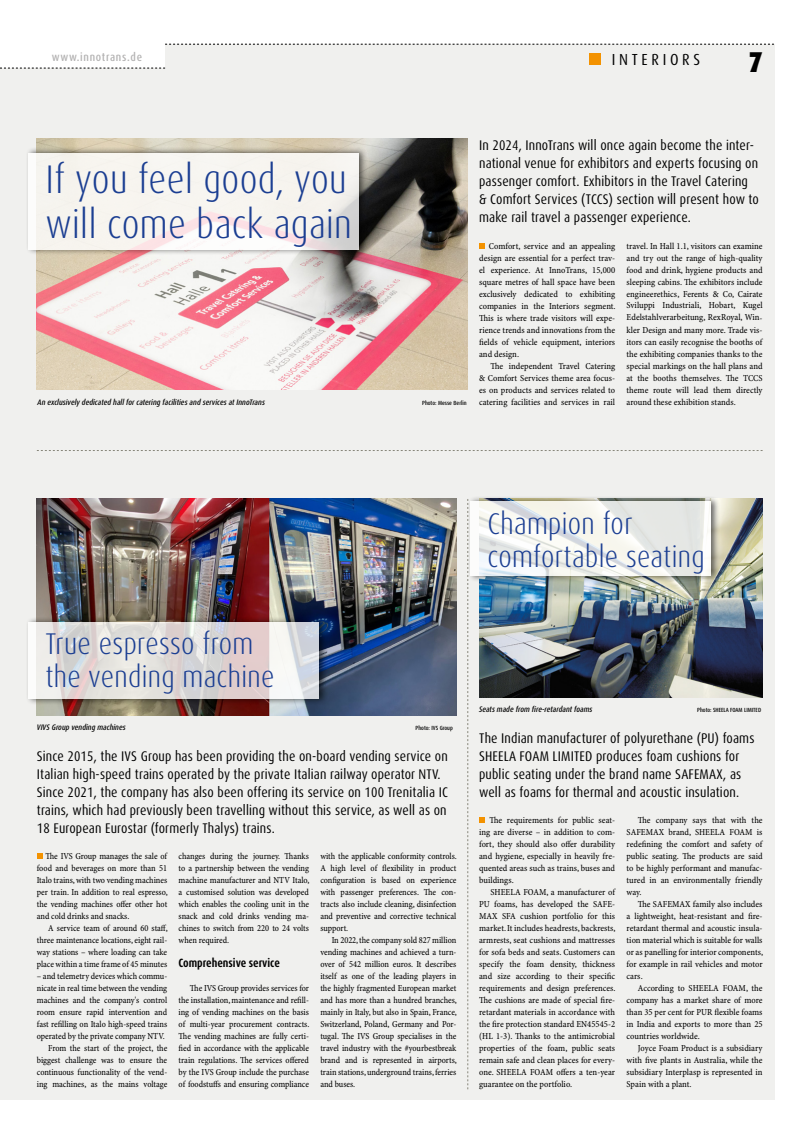
<style>
.page{position:relative;width:808px;height:1134px;background:#fff}
.page>*{position:absolute;margin:0;border:0;box-sizing:border-box;transform-origin:0 0}
.t1{font:300 condensed 40px/45px "Dax OT";letter-spacing:.01em;color:#1b3e92}
.t2{font:300 condensed 30px/33px "Dax OT";letter-spacing:.01em;color:#1b3e92}
.t3{font:900 condensed 28.7px "Dax OT";color:#000}
.t4{font:condensed 16px "Dax OT";letter-spacing:.23em;color:#000}
.t5{font:condensed 14px/18px "Dax OT";letter-spacing:.01em;color:#000}
.t6{font:700 condensed 12px "Dax OT";letter-spacing:-.005em;color:#000}
.t7{font:500 condensed 11.6px "Dax OT";letter-spacing:.06em;color:#b3b2b2}
.t8{font:9.2px/12px "Minion Pro Cn Capt";letter-spacing:-.005em;color:#000;text-align:justify}
.t9{font:italic 500 condensed 8px "Dax OT";color:#000}
.t10{font:500 condensed 6px "Dax OT";color:#000}
</style>
<div class="page">
<div style="left:0;top:44px;width:775px;height:1055px;background:#f0f0ee"></div>
<div style="left:0;top:28px;width:165px;height:40px;background:#fff"></div>
<svg style="left:165px;top:44px;width:609px;height:1px"></svg>
<svg style="left:0;top:68px;width:165px;height:1px"></svg>
<div style="left:590px;top:53px;width:11px;height:12px;background:#f39200"></div>
<svg style="left:467px;top:583px;width:1px;height:506px"></svg>
<img style="left:37px;top:139px;width:431px;height:251px">
<svg style="left:479px;top:243px;width:6px;height:5px"></svg>
<img style="left:37px;top:499px;width:419px;height:216px">
<div style="left:25px;top:616px;width:303px;height:89px;background:#000;opacity:.75"></div>
<svg style="left:28px;top:622px;width:291px;height:77px"></svg>
<svg style="left:37px;top:853px;width:6px;height:6px"></svg>
<svg style="left:479px;top:817px;width:6px;height:6px"></svg>
<img style="left:479px;top:499px;width:284px;height:198px">
<div style="left:467px;top:496px;width:253px;height:86px;background:#000;opacity:.75"></div>
<svg style="left:471px;top:502px;width:240px;height:74px"></svg>
<svg style="left:37px;top:450px;width:726px;height:1px"></svg>
<div style="left:25px;top:147px;width:342px;height:108px;background:#000;opacity:.75"></div>
<svg style="left:28px;top:153px;width:330px;height:96px"></svg>
<p class="t7" style="left:52px;top:50px;width:92px">www.innotrans.de</p>
<h3 class="t4" style="left:612px;top:49px;width:90px">INTERIORS</h3>
<h3 class="t3" style="left:749px;top:44px;width:16px">7</h3>
<p class="t5" style="left:479px;top:136px;width:281px">In 2024, InnoTrans will once again become the inter&shy;national venue for exhibitors and experts focusing on passenger comfort. Exhibitors in the Travel Catering &amp; Comfort Services (TCCS) section will present how to make rail travel a passenger experience.</p>
<p class="t8" style="left:479px;top:240px;width:138px;text-indent:10px">Comfort, service and an appealing design are essential for a perfect trav&shy;el experience. At InnoTrans, 15,000 square metres of hall space have been exclusively dedicated to exhibiting companies in the Interiors segment.<br>This is where trade visitors will expe&shy;rience trends and innovations from the fields of vehicle equipment, interiors and design.</p>
<p class="t8" style="left:479px;top:360px;width:138px;text-indent:11px">The independent Travel Catering &amp; Comfort Services theme area focus&shy;es on products and services related to catering facilities and services in rail</p>
<h1 class="t1" style="left:45px;top:157px;width:308px">If you feel good, you will come back again</h1>
<p class="t8" style="left:626px;top:240px;width:138px">travel. In Hall 1.1, visitors can examine and try out the range of high-quality food and drink, hygiene products and sleeping cabins. The exhibitors include engineerethics, Ferents &amp; Co, Cairate Sviluppi Industriali, Hobart, Kugel Edelstahlverarbeitung, RexRoyal, Win&shy;kler Design and many more. Trade vis&shy;itors can easily recognise the booths of the exhibiting companies thanks to the special markings on the hall plans and at the booths themselves. The TCCS theme route will lead them directly</p>
<p class="t9" style="left:38px;top:397px;width:229px">An exclusively dedicated hall for catering facilities and services at InnoTrans</p>
<p class="t10" style="left:422px;top:399px;width:46px">Photo: Messe Berlin</p>
<p class="t8" style="left:626px;top:396px;width:111px">around these exhibition stands.</p>
<h2 class="t2" style="left:488px;top:507px;width:218px">Champion for comfortable seating</h2>
<h2 class="t2" style="left:45px;top:628px;width:231px">True espresso from the vending machine</h2>
<p class="t9" style="left:37px;top:722px;width:90px">VIVS Group vending machines</p>
<p class="t10" style="left:416px;top:724px;width:39px">Photo: IVS Group</p>
<p class="t5" style="left:37px;top:747px;width:413px">Since 2015, the IVS Group has been providing the on-board vending service on Italian high-speed trains operated by the private Italian railway operator NTV.<br>Since 2021, the company has also been offering its service on 100 Trenitalia IC trains, which had previously been travelling without this service, as well as on 18 European Eurostar (formerly Thalys) trains.</p>
<p class="t8" style="left:37px;top:851px;width:132px;text-indent:9px">The IVS Group manages the sale of food and beverages on more than 51<br>Italo trains, with two vending machines per train. In addition to real espresso, the vending machines offer other hot and cold drinks and snacks.</p>
<p class="t8" style="left:37px;top:923px;width:132px;text-indent:11px">A service team of around 60 staff, three maintenance locations, eight rail&shy;way stations – where loading can take place within a time frame of 45 minutes</p>
<p class="t8" style="left:37px;top:971px;width:132px;text-align:right">– and telemetry devices which commu&shy;nicate in real time between the vending machines and the company's control room ensure rapid intervention and fast refilling on Italo high-speed trains operated by the private company NTV.<br>From the start of the project, the biggest challenge was to ensure the continuous functionality of the vend&shy;ing machines, as the mains voltage</p>
<p class="t8" style="left:179px;top:851px;width:132px">changes during the journey. Thanks to a partnership between the vending machine manufacturer and NTV Italo, a customised solution was developed which enables the cooling unit in the snack and cold drinks vending ma&shy;chines to switch from 220 to 24 volts when required.</p>
<h3 class="t6" style="left:179px;top:955px;width:103px">Comprehensive service</h3>
<p class="t8" style="left:179px;top:983px;width:132px;text-indent:11px">The IVS Group provides services for the installation, maintenance and refill&shy;ing of vending machines on the basis of multi-year procurement contracts.<br>The vending machines are fully certi&shy;fied in accordance with the applicable train regulations. The services offered by the IVS Group include the purchase of foodstuffs and ensuring compliance</p>
<p class="t8" style="left:320px;top:851px;width:138px">with the applicable conformity controls.<br>A high level of flexibility in product configuration is based on experience with passenger preferences. The con&shy;tracts also include cleaning, disinfection and preventive and corrective technical support.</p>
<p class="t8" style="left:320px;top:935px;width:138px;text-indent:11px">In 2022, the company sold 827 million vending machines and achieved a turn&shy;over of 542 million euros. It describes itself as one of the leading players in the highly fragmented European market and has more than a hundred branches, mainly in Italy, but also in Spain, France, Switzerland, Poland, Germany and Por&shy;tugal. The IVS Group specialises in the travel industry with the #yourbestbreak brand and is represented in airports, train stations, underground trains, ferries and buses.</p>
<p class="t9" style="left:479px;top:704px;width:115px">Seats made from fire-retardant foams</p>
<p class="t10" style="left:697px;top:706px;width:65px">Photo: SHEELA FOAM LIMITED</p>
<h3 class="t5" style="left:479px;top:729px;width:277px">The Indian manufacturer of polyurethane (PU) foams SHEELA FOAM LIMITED produces foam cushions for public seating under the brand name SAFEMAX, as well as foams for thermal and acoustic insulation.</h3>
<p class="t8" style="left:479px;top:815px;width:138px;text-indent:10px">The requirements for public seat&shy;ing are diverse – in addition to com&shy;fort, they should also offer durability and hygiene, especially in heavily fre&shy;quented areas such as trains, buses and buildings.</p>
<p class="t8" style="left:479px;top:887px;width:138px;text-indent:11px">SHEELA FOAM, a manufacturer of PU foams, has developed the SAFE-MAX SFA cushion portfolio for this market. It includes headrests, backrests, armrests, seat cushions and mattresses for sofa beds and seats. Customers can specify the foam density, thickness and size according to their specific requirements and design preferences.<br>The cushions are made of special fire&shy;retardant materials in accordance with the fire protection standard EN45545-2 (HL 1-3). Thanks to the antimicrobial properties of the foam, public seats remain safe and clean places for every&shy;one. SHEELA FOAM offers a ten-year guarantee on the portfolio.</p>
<p class="t8" style="left:626px;top:815px;width:138px;text-indent:11px">The company says that with the SAFEMAX brand, SHEELA FOAM is redefining the comfort and safety of public seating. The products are said to be highly performant and manufac&shy;tured in an environmentally friendly way.</p>
<p class="t8" style="left:626px;top:899px;width:138px;text-indent:11px">The SAFEMAX family also includes a lightweight, heat-resistant and fire&shy;retardant thermal and acoustic insula&shy;tion material which is suitable for walls or as panelling for interior components, for example in rail vehicles and motor cars.</p>
<p class="t8" style="left:626px;top:983px;width:138px;text-indent:11px">According to SHEELA FOAM, the company has a market share of more than 35 per cent for PUR flexible foams in India and exports to more than 25 countries worldwide.</p>
<p class="t8" style="left:626px;top:1043px;width:138px;text-indent:11px">Joyce Foam Product is a subsidiary with five plants in Australia, while the subsidiary Interplasp is represented in Spain with a plant.</p>
</div>
